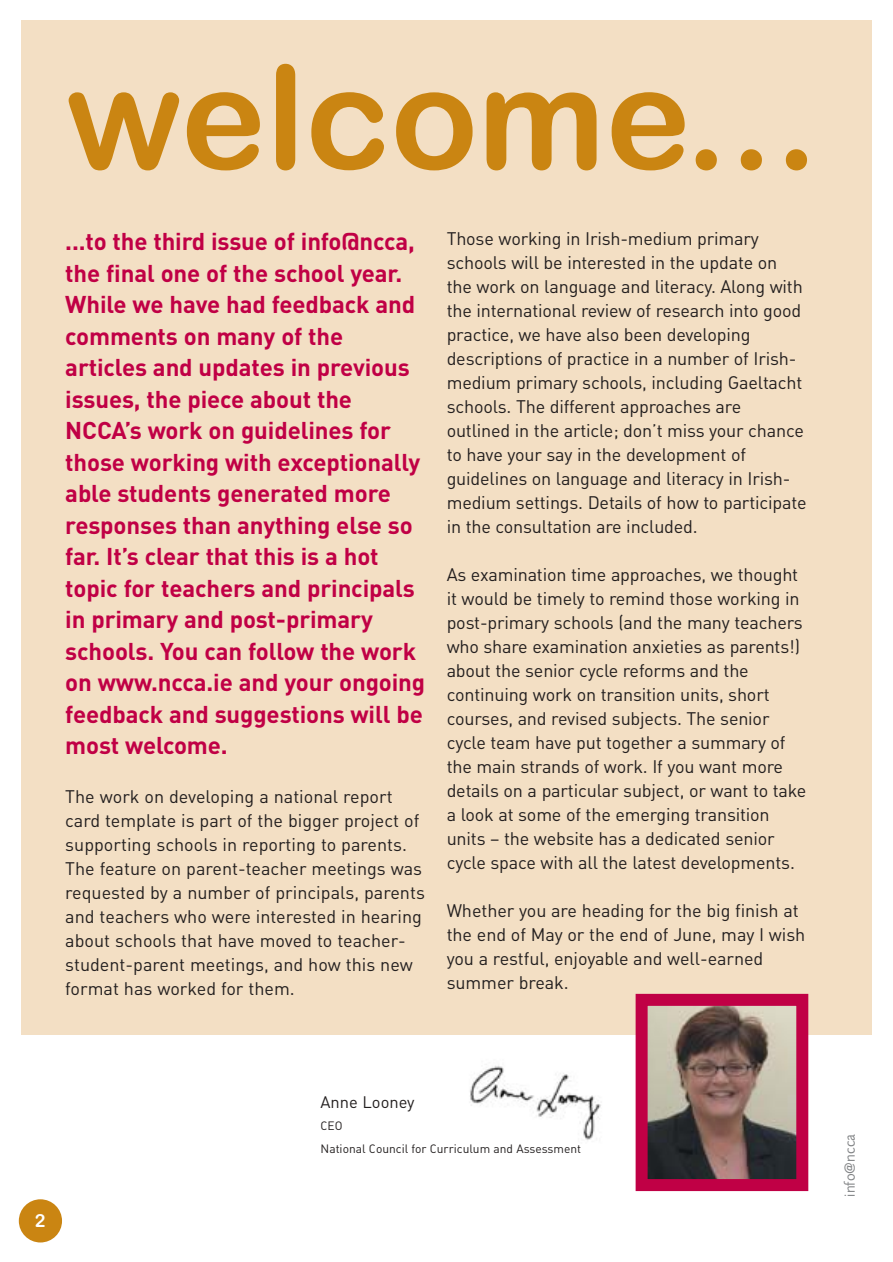
<style>
.page{position:relative;width:893px;height:1262px;background:#fff}
.page>*{position:absolute;margin:0;border:0;box-sizing:border-box;transform-origin:0 0}
.t1{font:144px "Arial Rounded MT Bold";color:#ca8512}
.t2{font:700 24px/31.5px "DIN";letter-spacing:-.005em;color:#c00045}
.t3{font:18px/24px "DIN Regular Alternate";letter-spacing:-.01em;color:#231f1f}
.t4{font:18px "Arial Rounded MT Bold";color:#fff}
.t5{font:16.5px "DIN Regular Alternate";color:#231f1f}
.t6{font:15px "Foundry Sans";color:#808284}
.t7{font:12px/22.5px "DIN Regular Alternate";color:#231f1f}
</style>
<div class="page">
<div style="left:21px;top:20px;width:851px;height:1014px;background:#f3dfc4"></div>
<div style="left:19px;top:1199px;width:43px;height:43px;background:#ca8512;border-radius:50%"></div>
<img style="left:648px;top:1006px;width:147px;height:172px">
<div style="left:635px;top:993px;width:173px;height:198px;border:12px solid #c00045"></div>
<img style="left:470px;top:1065px;width:131px;height:75px">
<h1 class="t1" style="left:65px;top:64px;width:755px">welcome...</h1>
<p class="t2" style="left:65px;top:228px;width:361px">...to the third issue of info@ncca, the final one of the school year.<br>While we have had feedback and comments on many of the articles and updates in previous issues, the piece about the<br>NCCA’s work on guidelines for those working with exceptionally able students generated more responses than anything else so far. It’s clear that this is a hot topic for teachers and principals in primary and post-primary schools. You can follow the work on www.ncca.ie and your ongoing feedback and suggestions will be most welcome.</p>
<p class="t3" style="left:65px;top:786px;width:361px">The work on developing a national report card template is part of the bigger project of supporting schools in reporting to parents.<br>The feature on parent-teacher meetings was requested by a number of principals, parents and teachers who were interested in hearing about schools that have moved to teacher&shy;student-parent meetings, and how this new format has worked for them.</p>
<p class="t3" style="left:446px;top:228px;width:361px">Those working in Irish-medium primary schools will be interested in the update on the work on language and literacy. Along with the international review of research into good practice, we have also been developing descriptions of practice in a number of Irish&shy;medium primary schools, including Gaeltacht schools. The different approaches are outlined in the article; don’t miss your chance to have your say in the development of guidelines on language and literacy in Irish&shy;medium settings. Details of how to participate in the consultation are included.</p>
<p class="t3" style="left:446px;top:564px;width:361px">As examination time approaches, we thought it would be timely to remind those working in post-primary schools (and the many teachers who share examination anxieties as parents!) about the senior cycle reforms and the continuing work on transition units, short courses, and revised subjects. The senior cycle team have put together a summary of the main strands of work. If you want more details on a particular subject, or want to take a look at some of the emerging transition units – the website has a dedicated senior cycle space with all the latest developments.</p>
<p class="t3" style="left:446px;top:900px;width:360px">Whether you are heading for the big finish at the end of May or the end of June, may I wish you a restful, enjoyable and well-earned summer break.</p>
<p class="t4" style="left:35px;top:1213px;width:12px">2</p>
<p class="t5" style="left:320px;top:1096px;width:96px">Anne Looney</p>
<p class="t7" style="left:320px;top:1116px;width:262px">CEO<br>National Council for Curriculum and Assessment</p>
<p class="t6" style="left:844px;top:1196px;width:64px;rotate:-90deg">info@ncca</p>
</div>
